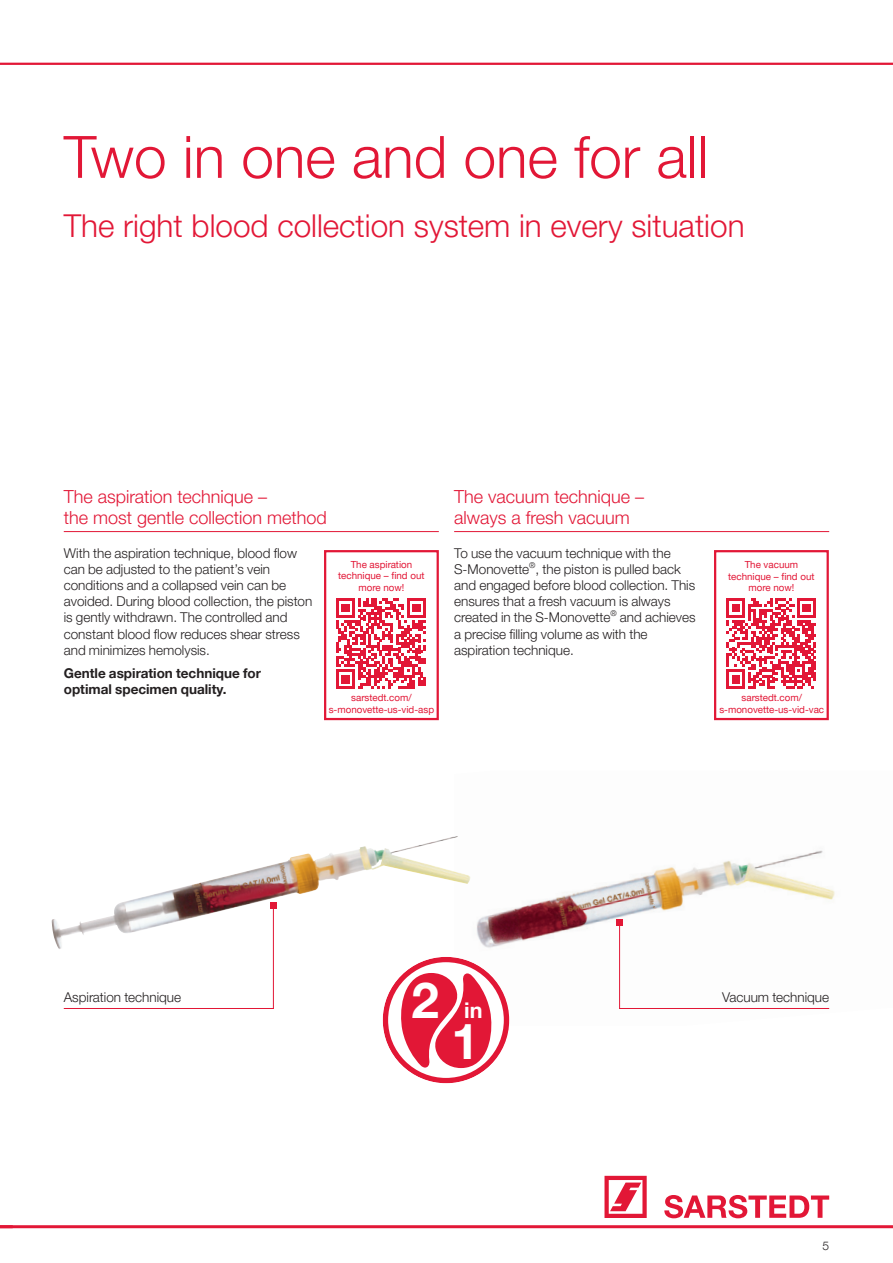
<style>
.page{position:relative;width:893px;height:1263px;background:#fff}
.page>*{position:absolute;margin:0;border:0;box-sizing:border-box;transform-origin:0 0}
.t1{font:300 58.5px "Helvetica Neue LTW1 G";color:#e21736}
.t2{font:700 49.5px "Helvetica Neue LTW1 G";color:#fff}
.t3{font:300 31.5px "Helvetica Neue LTW1 G";color:#e21736}
.t4{font:700 21.6px "Helvetica Neue LTW1 G";color:#fff}
.t5{font:300 18px/21px "Helvetica Neue LTW1 G";color:#e21736}
.t6{font:300 13.5px/16.2px "Helvetica Neue LTW1 G";color:#231f20}
.t7{font:700 13.5px/16.2px "Helvetica Neue LTW1 G";color:#231f20}
.t8{font:300 12px "Helvetica Neue LTW1 G";color:#231f20}
.t9{font:9.75px/11.7px "Helvetica Neue LTW1 G";color:#e21736;text-align:center}
</style>
<div class="page">
<hr style="left:0;top:63px;width:893px;height:2px;background:#e21736">
<hr style="left:0;top:1225px;width:893px;height:3px;background:#e21736">
<svg style="left:604px;top:1176px;width:43px;height:42px"></svg>
<svg style="left:664px;top:1195px;width:165px;height:23px"></svg>
<hr style="left:64px;top:531px;width:375px;height:1px;background:#e21736">
<hr style="left:454px;top:531px;width:375px;height:1px;background:#e21736">
<img style="left:476px;top:850px;width:359px;height:98px">
<svg style="left:383px;top:957px;width:126px;height:126px"></svg>
<div style="left:324px;top:550px;width:115px;height:170px;border:2px solid #e21736"></div>
<svg style="left:336px;top:598px;width:90px;height:91px"></svg>
<div style="left:714px;top:550px;width:115px;height:170px;border:2px solid #e21736"></div>
<svg style="left:726px;top:598px;width:90px;height:91px"></svg>
<img style="left:51px;top:836px;width:420px;height:113px">
<svg style="left:63px;top:902px;width:213px;height:107px"></svg>
<svg style="left:617px;top:919px;width:213px;height:90px"></svg>
<h1 class="t1" style="left:64px;top:121px;width:646px">Two in one and one for all</h1>
<h3 class="t3" style="left:64px;top:206px;width:682px">The right blood collection system in every situation</h3>
<h3 class="t5" style="left:64px;top:486px;width:265px">The aspiration technique –<br>the most gentle collection method</h3>
<p class="t6" style="left:64px;top:545px;width:250px">With the aspiration technique, blood flow can be adjusted to the patient’s vein conditions and a collapsed vein can be avoided. During blood collection, the piston is gently withdrawn. The controlled and constant blood flow reduces shear stress and minimizes hemolysis.</p>
<p class="t7" style="left:64px;top:665px;width:199px">Gentle aspiration technique for optimal specimen quality.</p>
<p class="t9" style="left:338px;top:558px;width:88px">The aspiration technique – find out more now!</p>
<p class="t9" style="left:329px;top:692px;width:107px">sarstedt.com/ s-monovette-us-vid-asp</p>
<h3 class="t5" style="left:454px;top:486px;width:192px">The vacuum technique – always a fresh vacuum</h3>
<p class="t6" style="left:454px;top:545px;width:243px">To use the vacuum technique with the S-Monovette<sup>®</sup>, the piston is pulled back and engaged before blood collection. This ensures that a fresh vacuum is always created in the S-Monovette<sup>®</sup> and achieves a precise filling volume as with the aspiration technique.</p>
<p class="t9" style="left:728px;top:558px;width:88px">The vacuum technique – find out more now!</p>
<p class="t9" style="left:719px;top:692px;width:106px">sarstedt.com/ s-monovette-us-vid-vac</p>
<h2 class="t2" style="left:412px;top:970px;width:29px">2</h2>
<p class="t6" style="left:64px;top:989px;width:119px">Aspiration technique</p>
<p class="t6" style="left:722px;top:989px;width:109px">Vacuum technique</p>
<h3 class="t4" style="left:464px;top:997px;width:20px">in</h3>
<h2 class="t2" style="left:451px;top:1010px;width:29px">1</h2>
<p class="t8" style="left:822px;top:1238px;width:8px">5</p>
</div>
